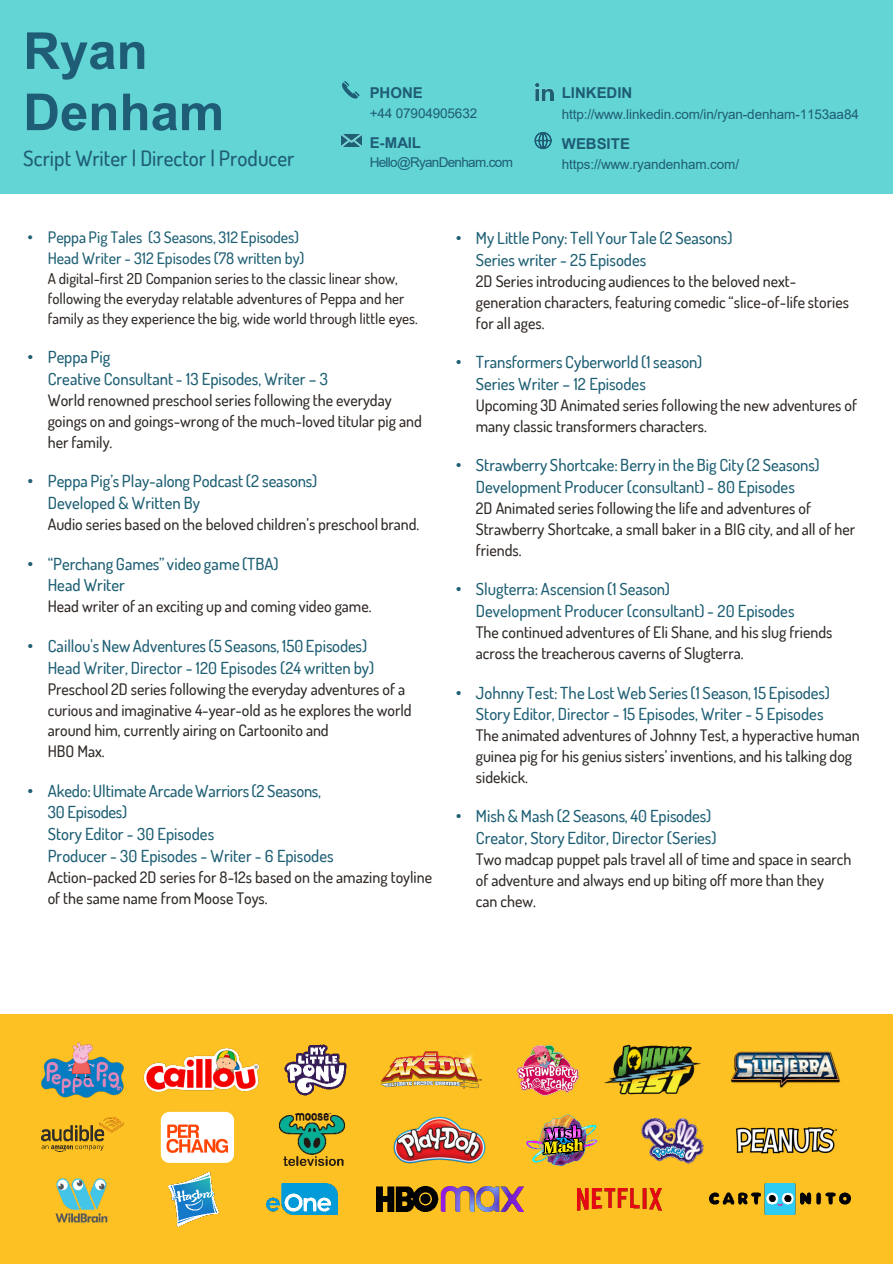
<style>
.page{position:relative;width:893px;height:1264px;background:#fff}
.page>*{position:absolute;margin:0;border:0;box-sizing:border-box;transform-origin:0 0}
.t1{font:700 51px/61.2px "Arial";color:#1f5c76}
.t2{font:500 21px "Dosis";color:#1f5c76}
.t3{font:500 16.5px/21.8px "Dosis";color:#1e5f74}
.t4{font:500 15.9px/20.9px "Dosis";letter-spacing:-.005em;color:#302a26}
.t5{font:500 15.9px/20.7px "Dosis";letter-spacing:-.005em;color:#1e5f74}
.t6{font:500 15px/19.8px "Dosis";letter-spacing:.005em;color:#302a26}
.t7{font:700 15px "Arial";color:#1f5c76}
.t8{font:13.5px "Arial";letter-spacing:-.01em;color:#1f5c76}
.t9{font:13.5px "Arial";letter-spacing:-.05em;color:#1f5c76}
.s1{font-family:"Arial";font-weight:400}
</style>
<div class="page">
<div style="left:0;top:1014px;width:892px;height:249px;background:#fdc123"></div>
<img style="left:41px;top:1042px;width:83px;height:55px">
<img style="left:41px;top:1117px;width:82px;height:34px">
<img style="left:736px;top:1127px;width:102px;height:27px">
<img style="left:604px;top:1044px;width:97px;height:51px">
<img style="left:641px;top:1118px;width:63px;height:46px">
<img style="left:526px;top:1114px;width:72px;height:52px">
<img style="left:144px;top:1048px;width:116px;height:45px">
<img style="left:279px;top:1113px;width:66px;height:53px">
<img style="left:284px;top:1044px;width:63px;height:51px">
<img style="left:55px;top:1178px;width:54px;height:44px">
<img style="left:577px;top:1188px;width:85px;height:23px">
<img style="left:377px;top:1186px;width:146px;height:25px">
<img style="left:709px;top:1183px;width:141px;height:31px">
<img style="left:730px;top:1051px;width:110px;height:37px">
<img style="left:169px;top:1172px;width:49px;height:53px">
<img style="left:266px;top:1183px;width:71px;height:31px">
<img style="left:516px;top:1044px;width:64px;height:52px">
<img style="left:380px;top:1051px;width:102px;height:38px">
<img style="left:393px;top:1116px;width:93px;height:48px">
<div style="left:0;top:0;width:892px;height:193px;background:#62d5d4"></div>
<img style="left:535px;top:83px;width:18px;height:17px">
<svg style="left:534px;top:132px;width:17px;height:17px"></svg>
<img style="left:342px;top:134px;width:19px;height:12px">
<svg style="left:342px;top:81px;width:17px;height:18px"></svg>
<img style="left:161px;top:1111px;width:73px;height:51px">
<p class="t1" style="left:23px;top:21px;width:202px">Ryan<br>Denham</p>
<p class="t2" style="left:23px;top:144px;width:272px">Script Writer | Director | Producer</p>
<p class="t7" style="left:370px;top:82px;width:55px">PHONE</p>
<p class="t8" style="left:370px;top:104px;width:109px">+44 07904905632</p>
<p class="t7" style="left:370px;top:132px;width:53px">E-MAIL</p>
<p class="t9" style="left:370px;top:153px;width:145px">Hello@RyanDenham.com</p>
<p class="t7" style="left:561px;top:82px;width:72px">LINKEDIN</p>
<p class="t8" style="left:561px;top:105px;width:298px">http://www.linkedin.com/in/ryan-denham-1153aa84</p>
<p class="t7" style="left:561px;top:133px;width:70px">WEBSITE</p>
<p class="t8" style="left:561px;top:154px;width:179px">https://www.ryandenham.com/</p>
<p class="t5" style="left:48px;top:227px;width:258px;text-indent:-20px"><span class="s1">•</span> Peppa Pig Tales (3 Seasons, 312 Episodes)<br>Head Writer - 312 Episodes (78 written by)</p>
<p class="t6" style="left:48px;top:268px;width:371px">A digital-first 2D Companion series to the classic linear show, following the everyday relatable adventures of Peppa and her family as they experience the big, wide world through little eyes.</p>
<p class="t3" style="left:48px;top:346px;width:282px;text-indent:-20px"><span class="s1">•</span> Peppa Pig<br>Creative Consultant - 13 Episodes, Writer – 3</p>
<p class="t4" style="left:48px;top:389px;width:375px">World renowned preschool series following the everyday goings on and goings-wrong of the much-loved titular pig and her family.</p>
<p class="t3" style="left:48px;top:469px;width:271px;text-indent:-20px"><span class="s1">•</span> Peppa Pig’s Play-along Podcast (2 seasons)<br>Developed &amp; Written By</p>
<p class="t4" style="left:48px;top:513px;width:373px">Audio series based on the beloved children’s preschool brand.</p>
<p class="t3" style="left:48px;top:552px;width:232px;text-indent:-20px"><span class="s1">•</span> “Perchang Games” video game (TBA)<br>Head Writer</p>
<p class="t4" style="left:48px;top:595px;width:325px">Head writer of an exciting up and coming video game.</p>
<p class="t3" style="left:48px;top:634px;width:328px;text-indent:-20px"><span class="s1">•</span> Caillou's New Adventures (5 Seasons, 150 Episodes)<br>Head Writer, Director - 120 Episodes (24 written by)</p>
<p class="t4" style="left:48px;top:678px;width:365px">Preschool 2D series following the everyday adventures of a curious and imaginative 4-year-old as he explores the world around him, currently airing on Cartoonito and<br>HBO Max.</p>
<p class="t3" style="left:48px;top:779px;width:287px;text-indent:-20px"><span class="s1">•</span> Akedo: Ultimate Arcade Warriors (2 Seasons,<br>30 Episodes)<br>Story Editor - 30 Episodes<br>Producer - 30 Episodes - Writer - 6 Episodes</p>
<p class="t4" style="left:48px;top:866px;width:386px">Action-packed 2D series for 8-12s based on the amazing toyline of the same name from Moose Toys.</p>
<p class="t3" style="left:476px;top:227px;width:258px;text-indent:-20px"><span class="s1">•</span> My Little Pony: Tell Your Tale (2 Seasons)<br>Series writer - 25 Episodes</p>
<p class="t4" style="left:476px;top:270px;width:374px">2D Series introducing audiences to the beloved next&shy;generation characters, featuring comedic “slice-of-life stories for all ages.</p>
<p class="t3" style="left:476px;top:350px;width:228px;text-indent:-20px"><span class="s1">•</span> Transformers Cyberworld (1 season)<br>Series Writer – 12 Episodes</p>
<p class="t4" style="left:476px;top:394px;width:383px">Upcoming 3D Animated series following the new adventures of many classic transformers characters.</p>
<p class="t3" style="left:455px;top:454px;width:365px;text-align:center"><span class="s1">•</span> Strawberry Shortcake: Berry in the Big City (2 Seasons)<br>Development Producer (consultant) - 80 Episodes</p>
<p class="t4" style="left:476px;top:497px;width:381px">2D Animated series following the life and adventures of<br>Strawberry Shortcake, a small baker in a BIG city, and all of her friends.</p>
<p class="t3" style="left:476px;top:578px;width:320px;text-indent:-20px"><span class="s1">•</span> Slugterra: Ascension (1 Season)<br>Development Producer (consultant) - 20 Episodes</p>
<p class="t4" style="left:476px;top:621px;width:358px">The continued adventures of Eli Shane, and his slug friends across the treacherous caverns of Slugterra.</p>
<p class="t3" style="left:476px;top:681px;width:355px;text-indent:-20px"><span class="s1">•</span> Johnny Test: The Lost Web Series (1 Season, 15 Episodes)<br>Story Editor, Director - 15 Episodes, Writer - 5 Episodes</p>
<p class="t4" style="left:476px;top:724px;width:385px">The animated adventures of Johnny Test, a hyperactive human guinea pig for his genius sisters’ inventions, and his talking dog sidekick.</p>
<p class="t3" style="left:476px;top:805px;width:242px;text-indent:-20px"><span class="s1">•</span> Mish &amp; Mash (2 Seasons, 40 Episodes)<br>Creator, Story Editor, Director (Series)</p>
<p class="t4" style="left:476px;top:848px;width:377px">Two madcap puppet pals travel all of time and space in search of adventure and always end up biting off more than they<br>can chew.</p>
</div>
